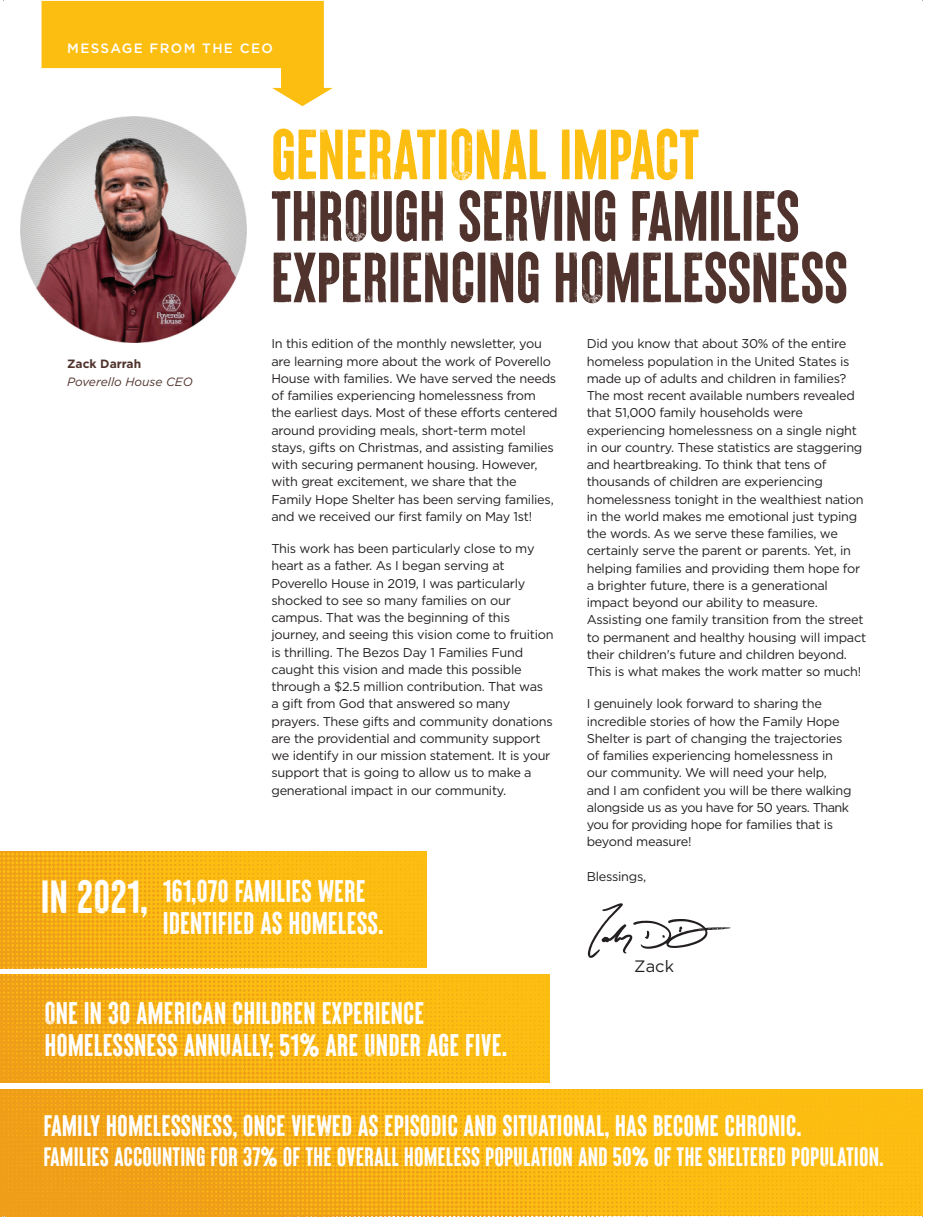
<style>
.page{position:relative;width:926px;height:1217px;background:#fff}
.page>*{position:absolute;margin:0;border:0;box-sizing:border-box;transform-origin:0 0}
.t1{font:71.25px/61.5px "Brixton Lead Vector";letter-spacing:-.005em;color:#50332c}
.t2{font:71.25px "Brixton Lead Vector";letter-spacing:-.005em;color:#fdbe12}
.t3{font:46.65px "Brixton Lead Vector";letter-spacing:.005em;color:#fff}
.t4{font:31.35px/32.1px "Brixton Lead Vector";letter-spacing:.005em;color:#fff}
.t5{font:29.85px "Brixton Lead Vector";letter-spacing:.005em;color:#fff}
.t6{font:26.7px "Brixton Lead Vector";letter-spacing:.005em;color:#fff}
.t7{font:16.5px "Gotham";color:#231f20}
.t8{font:500 13.5px "Gotham";letter-spacing:.1em;color:#fff}
.t9{font:12.75px/17.2px "Gotham";letter-spacing:-.02em;color:#231f20}
.t10{font:italic 12px "Gotham";color:#50332c}
.t11{font:700 12px "Gotham";color:#50332c}
</style>
<div class="page">
<img style="left:0;top:1089px;width:922px;height:127px">
<img style="left:0;top:852px;width:427px;height:116px">
<img style="left:0;top:974px;width:549px;height:109px">
<img style="left:21px;top:117px;width:225px;height:225px">
<svg style="left:42px;top:1px;width:291px;height:105px"></svg>
<svg style="left:587px;top:903px;width:143px;height:55px"></svg>
<p class="t8" style="left:67px;top:41px;width:207px">MESSAGE FROM THE CEO</p>
<h1 class="t2" style="left:271px;top:115px;width:430px">GENERATIONAL IMPACT</h1>
<h1 class="t1" style="left:271px;top:184px;width:578px">THROUGH SERVING FAMILIES<br>EXPERIENCING HOMELESSNESS</h1>
<p class="t11" style="left:67px;top:356px;width:75px">Zack Darrah</p>
<p class="t10" style="left:67px;top:374px;width:127px">Poverello House CEO</p>
<p class="t9" style="left:271px;top:335px;width:288px">In this edition of the monthly newsletter, you are learning more about the work of Poverello House with families. We have served the needs of families experiencing homelessness from the earliest days. Most of these efforts centered around providing meals, short-term motel stays, gifts on Christmas, and assisting families with securing permanent housing. However, with great excitement, we share that the Family Hope Shelter has been serving families, and we received our first family on May 1st!</p>
<p class="t9" style="left:271px;top:540px;width:284px">This work has been particularly close to my heart as a father. As I began serving at Poverello House in 2019, I was particularly shocked to see so many families on our campus. That was the beginning of this journey, and seeing this vision come to fruition is thrilling. The Bezos Day 1 Families Fund caught this vision and made this possible through a $2.5 million contribution. That was a gift from God that answered so many prayers. These gifts and community donations are the providential and community support we identify in our mission statement. It is your support that is going to allow us to make a generational impact in our community.</p>
<h2 class="t3" style="left:41px;top:871px;width:108px">IN 2021,</h2>
<h3 class="t4" style="left:163px;top:874px;width:222px">161,070 FAMILIES WERE<br>IDENTIFIED AS HOMELESS.</h3>
<h3 class="t4" style="left:44px;top:996px;width:464px">ONE IN 30 AMERICAN CHILDREN EXPERIENCE<br>HOMELESSNESS ANNUALLY; 51% ARE UNDER AGE FIVE.</h3>
<p class="t9" style="left:586px;top:335px;width:281px">Did you know that about 30% of the entire homeless population in the United States is made up of adults and children in families?<br>The most recent available numbers revealed that 51,000 family households were experiencing homelessness on a single night in our country. These statistics are staggering and heartbreaking. To think that tens of thousands of children are experiencing homelessness tonight in the wealthiest nation in the world makes me emotional just typing the words. As we serve these families, we certainly serve the parent or parents. Yet, in helping families and providing them hope for a brighter future, there is a generational impact beyond our ability to measure.<br>Assisting one family transition from the street to permanent and healthy housing will impact their children's future and children beyond.<br>This is what makes the work matter so much!</p>
<p class="t9" style="left:586px;top:695px;width:266px">I genuinely look forward to sharing the incredible stories of how the Family Hope Shelter is part of changing the trajectories of families experiencing homelessness in our community. We will need your help, and I am confident you will be there walking alongside us as you have for 50 years. Thank you for providing hope for families that is beyond measure!</p>
<p class="t9" style="left:586px;top:867px;width:61px">Blessings,</p>
<p class="t7" style="left:634px;top:956px;width:41px">Zack</p>
<h3 class="t5" style="left:43px;top:1109px;width:759px">FAMILY HOMELESSNESS, ONCE VIEWED AS EPISODIC AND SITUATIONAL, HAS BECOME CHRONIC.</h3>
<h3 class="t6" style="left:43px;top:1142px;width:841px">FAMILIES ACCOUNTING FOR 37% OF THE OVERALL HOMELESS POPULATION AND 50% OF THE SHELTERED POPULATION.</h3>
</div>
